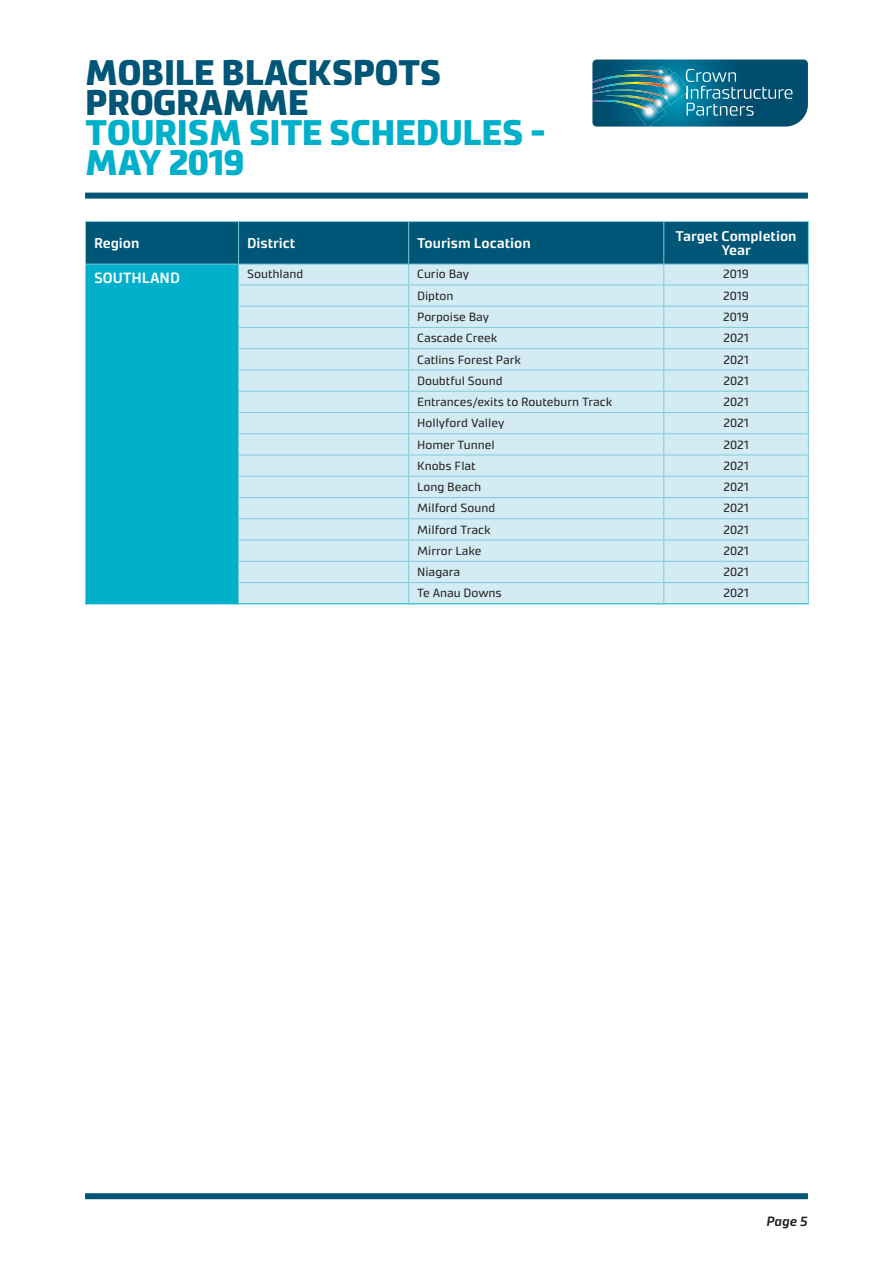
<style>
.page{position:relative;width:893px;height:1263px;background:#fff}
.page>*{position:absolute;margin:0;border:0;box-sizing:border-box;transform-origin:0 0}
.t1{font:900 36px/30px "Accura";letter-spacing:-.01em;color:#00b0cb}
.t2{font:900 36px/30px "Accura";letter-spacing:-.01em;color:#005676}
.t3{font:600 15px "Accura";color:#fff}
.t4{font:600 14.25px/13.5px "Accura";color:#fff;text-align:center}
.t5{font:italic 600 13.5px "Accura";color:#231f20}
.t6{font:12px "Accura";color:#231f20}
</style>
<div class="page">
<div style="left:85px;top:193px;width:723px;height:6px;background:#005676"></div>
<div style="left:85px;top:1193px;width:723px;height:6px;background:#005676"></div>
<img style="left:592px;top:60px;width:216px;height:67px">
<hr style="left:85px;top:603px;width:154px;height:1px;background:#00b0cb">
<hr style="left:239px;top:603px;width:170px;height:1px;background:#00b0cb">
<hr style="left:409px;top:603px;width:255px;height:1px;background:#00b0cb">
<hr style="left:664px;top:603px;width:145px;height:1px;background:#00b0cb">
<svg style="left:85px;top:222px;width:724px;height:381px;background:#91cedc"></svg>
<hr style="left:85px;top:221px;width:154px;height:1px;background:#7fcbdc">
<hr style="left:85px;top:222px;width:1px;height:42px;background:#7fcbdc">
<hr style="left:239px;top:221px;width:170px;height:1px;background:#7fcbdc">
<hr style="left:238px;top:222px;width:1px;height:42px;background:#7fcbdc">
<hr style="left:409px;top:221px;width:255px;height:1px;background:#7fcbdc">
<hr style="left:408px;top:222px;width:1px;height:42px;background:#7fcbdc">
<hr style="left:664px;top:221px;width:145px;height:1px;background:#7fcbdc">
<hr style="left:663px;top:222px;width:1px;height:42px;background:#7fcbdc">
<hr style="left:808px;top:222px;width:1px;height:42px;background:#7fcbdc">
<hr style="left:85px;top:264px;width:154px;height:1px;background:#7fcbdc">
<hr style="left:239px;top:264px;width:170px;height:1px;background:#7fcbdc">
<hr style="left:409px;top:264px;width:255px;height:1px;background:#7fcbdc">
<hr style="left:664px;top:264px;width:145px;height:1px;background:#7fcbdc">
<h1 class="t2" style="left:85px;top:58px;width:358px">MOBILE BLACKSPOTS<br>PROGRAMME</h1>
<h1 class="t1" style="left:85px;top:118px;width:462px">TOURISM SITE SCHEDULES -<br>MAY 2019</h1>
<p class="t4" style="left:94px;top:236px;width:47px">Region</p>
<p class="t4" style="left:247px;top:236px;width:50px">District</p>
<p class="t4" style="left:417px;top:236px;width:115px">Tourism Location</p>
<p class="t4" style="left:676px;top:229px;width:122px">Target Completion<br>Year</p>
<p class="t3" style="left:94px;top:268px;width:87px">SOUTHLAND</p>
<p class="t6" style="left:247px;top:267px;width:58px">Southland</p>
<p class="t6" style="left:417px;top:267px;width:54px">Curio Bay</p>
<p class="t6" style="left:723px;top:267px;width:27px">2019</p>
<p class="t6" style="left:417px;top:288px;width:38px">Dipton</p>
<p class="t6" style="left:723px;top:288px;width:27px">2019</p>
<p class="t6" style="left:417px;top:310px;width:74px">Porpoise Bay</p>
<p class="t6" style="left:723px;top:310px;width:27px">2019</p>
<p class="t6" style="left:417px;top:331px;width:82px">Cascade Creek</p>
<p class="t6" style="left:723px;top:331px;width:27px">2021</p>
<p class="t6" style="left:417px;top:352px;width:105px">Catlins Forest Park</p>
<p class="t6" style="left:723px;top:352px;width:27px">2021</p>
<p class="t6" style="left:417px;top:373px;width:87px">Doubtful Sound</p>
<p class="t6" style="left:723px;top:373px;width:27px">2021</p>
<p class="t6" style="left:417px;top:395px;width:197px">Entrances/exits to Routeburn Track</p>
<p class="t6" style="left:723px;top:395px;width:27px">2021</p>
<p class="t6" style="left:417px;top:416px;width:89px">Hollyford Valley</p>
<p class="t6" style="left:723px;top:416px;width:27px">2021</p>
<p class="t6" style="left:417px;top:437px;width:79px">Homer Tunnel</p>
<p class="t6" style="left:723px;top:437px;width:27px">2021</p>
<p class="t6" style="left:417px;top:458px;width:60px">Knobs Flat</p>
<p class="t6" style="left:723px;top:458px;width:27px">2021</p>
<p class="t6" style="left:417px;top:480px;width:65px">Long Beach</p>
<p class="t6" style="left:723px;top:480px;width:27px">2021</p>
<p class="t6" style="left:417px;top:501px;width:80px">Milford Sound</p>
<p class="t6" style="left:723px;top:501px;width:27px">2021</p>
<p class="t6" style="left:417px;top:522px;width:75px">Milford Track</p>
<p class="t6" style="left:723px;top:522px;width:27px">2021</p>
<p class="t6" style="left:417px;top:543px;width:66px">Mirror Lake</p>
<p class="t6" style="left:723px;top:543px;width:27px">2021</p>
<p class="t6" style="left:417px;top:565px;width:45px">Niagara</p>
<p class="t6" style="left:723px;top:565px;width:27px">2021</p>
<p class="t6" style="left:417px;top:586px;width:86px">Te Anau Downs</p>
<p class="t6" style="left:723px;top:586px;width:27px">2021</p>
<p class="t5" style="left:766px;top:1213px;width:43px">Page 5</p>
</div>
